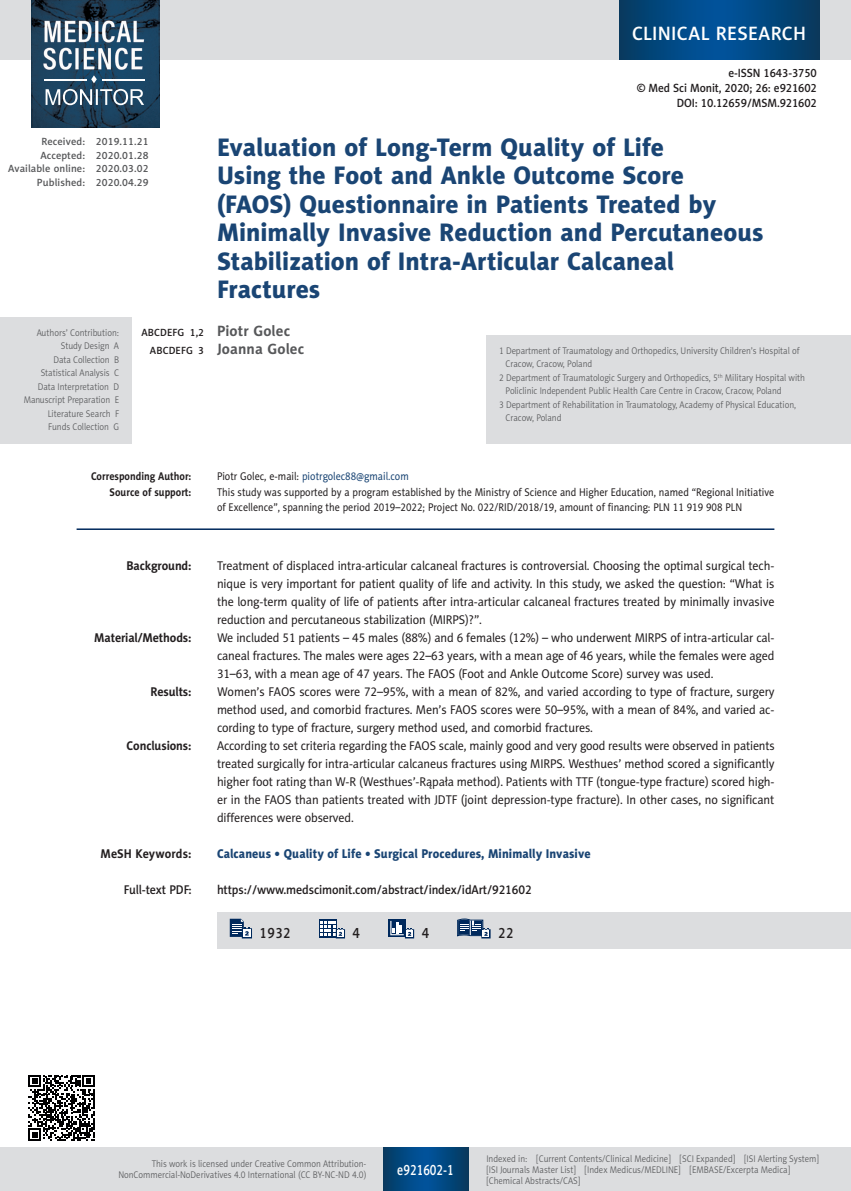
<style>
.page{position:relative;width:851px;height:1191px;background:#fff}
.page>*{position:absolute;margin:0;border:0;box-sizing:border-box;transform-origin:0 0}
.MSM_Tytul{font:25.5px/28.5px "Naomi Sans EFN Heavy";color:#1a4574}
.t1{font:19.5px "Naomi Sans EFN Medium";letter-spacing:.015em;color:#fff}
.MSM_Autorzy{font:700 15px "Naomi Sans EFN";letter-spacing:.01em;color:#57585a}
.MSM_e-PAGINA{font:15px "Naomi Sans EFN Medium";color:#fff;scale:.8 1}
.MSM_dane{font:15px "Naomi Sans EFN Medium";letter-spacing:.03em;color:#231f20;scale:.9 1}
.MSM_Summary_body{font:12.75px/18px "Naomi Sans EFN";letter-spacing:-.01em;color:#231f20;text-align:justify;scale:.95 1}
.MSM_Summary_body-2{font:12.75px/18px "Naomi Sans EFN";letter-spacing:-.01em;color:#231f20;text-align:justify;scale:.94 1}
.MSM_full_text_pdf{font:12.75px "Naomi Sans EFN Medium";letter-spacing:-.01em;color:#231f20;scale:.95 1}
.MSM_keywords{font:12.75px "Naomi Sans EFN Heavy";letter-spacing:.005em;color:#1a4574;scale:.95 1}
.MSM_Summary_body-3{font:700 12.75px "Naomi Sans EFN";letter-spacing:-.01em;color:#231f20;scale:.95 1}
.MSM_keywords-2{font:700 12.75px "Naomi Sans EFN";letter-spacing:.005em;color:#231f20;scale:.95 1}
.MSM_Summary_body-4{font:700 12.75px "Naomi Sans EFN";letter-spacing:-.01em;color:#231f20;scale:.94 1}
.MSM_full_text_pdf-2{font:12px "Naomi Sans EFN Medium";letter-spacing:-.01em;color:#231f20;scale:.95 1}
.MSM_Support{font:11.25px/15.8px "Naomi Sans EFN";color:#231f20;scale:.9 1}
.MSM_Adres{font:11.25px "Naomi Sans EFN";color:#1a4574;scale:.9 1}
.MSM_Adres-2{font:700 11.25px "Naomi Sans EFN";color:#231f20;scale:.9 1}
.MSM_Support-2{font:700 11.25px "Naomi Sans EFN";color:#231f20;scale:.9 1}
.t2{font:10.5px "Naomi Sans EFN Medium";letter-spacing:.01em;color:#57585a}
.MSM_Autorzy-2{font:10.5px "Naomi Sans EFN Medium";letter-spacing:.01em;color:#231f20}
.MSM_Afiliacja{font:9.75px/13.5px "Naomi Sans EFN Light";color:#57585a;scale:.9 1}
.s1{font-family:"Naomi Sans EFN";font-weight:700;font-size:15px;color:#57585a}
.s2{font-family:"Naomi Sans EFN Medium";font-weight:400;font-size:10.5px;color:#231f20}
.s3{color:#231f20}
</style>
<div class="page">
<div style="left:217px;top:912px;width:633px;height:36px;background:#dcdddf"></div>
<svg style="left:230px;top:918px;width:22px;height:20px"></svg>
<div style="left:319px;top:919px;width:17px;height:18px;background:#00295c"></div>
<svg style="left:320px;top:920px;width:25px;height:18px"></svg>
<div style="left:388px;top:919px;width:18px;height:18px;background:#00295c"></div>
<svg style="left:390px;top:921px;width:24px;height:17px"></svg>
<svg style="left:457px;top:918px;width:33px;height:20px"></svg>
<hr style="left:77px;top:528px;width:697px;height:2px;background:#00295c">
<div style="left:0;top:318px;width:132px;height:126px;background:#dcdddf"></div>
<div style="left:486px;top:336px;width:364px;height:108px;background:#dcdddf"></div>
<svg style="left:28px;top:1075px;width:67px;height:66px"></svg>
<div style="left:0;top:1148px;width:850px;height:43px;background:#dcdddf"></div>
<svg style="left:383px;top:1147px;width:85px;height:43px"></svg>
<div style="left:0;top:0;width:850px;height:60px;background:#dcdddf"></div>
<svg style="left:619px;top:0;width:200px;height:60px"></svg>
<img style="left:32px;top:0;width:127px;height:128px">
<img style="left:45px;top:79px;width:41px;height:1px">
<img style="left:103px;top:79px;width:41px;height:1px">
<svg style="left:91px;top:75px;width:6px;height:8px"></svg>
<img style="left:46px;top:89px;width:98px;height:16px">
<h2 class="t1" style="left:632px;top:22px;width:175px">CLINICAL RESEARCH</h2>
<p class="MSM_full_text_pdf-2" style="left:728px;top:66px;width:95px">e-ISSN 1643-3750</p>
<p class="MSM_full_text_pdf-2" style="left:636px;top:81px;width:191px">© Med Sci Monit, 2020; 26: e921602</p>
<p class="MSM_full_text_pdf-2" style="left:676px;top:96px;width:149px">DOI: 10.12659/MSM.921602</p>
<p class="MSM_Tytul" style="left:217px;top:132px;width:548px">Evaluation of Long-Term Quality of Life<br>Using the Foot and Ankle Outcome Score (FAOS) Questionnaire in Patients Treated by Minimally Invasive Reduction and Percutaneous Stabilization of Intra-Articular Calcaneal Fractures</p>
<p class="MSM_Autorzy-2" style="left:141px;top:326px;width:150px">ABCDEFG 1,2 <span class="s1">Piotr Golec</span></p>
<p class="MSM_Autorzy" style="left:150px;top:340px;width:156px"><span class="s2">ABCDEFG 3</span> Joanna Golec</p>
<p class="t2" style="left:41px;top:136px;width:109px">Received: 2019.11.21</p>
<p class="t2" style="left:40px;top:149px;width:110px">Accepted: 2020.01.28</p>
<p class="t2" style="left:8px;top:163px;width:142px">Available online: 2020.03.02</p>
<p class="t2" style="left:37px;top:176px;width:113px">Published: 2020.04.29</p>
<p class="MSM_Afiliacja" style="left:37px;top:326px;width:93px">Authors’ Contribution:</p>
<p class="MSM_Afiliacja" style="left:61px;top:339px;width:66px">Study Design A</p>
<p class="MSM_Afiliacja" style="left:53px;top:353px;width:74px">Data Collection B</p>
<p class="MSM_Afiliacja" style="left:41px;top:366px;width:89px">Statistical Analysis C</p>
<p class="MSM_Afiliacja" style="left:38px;top:380px;width:92px">Data Interpretation D</p>
<p class="MSM_Afiliacja" style="left:24px;top:393px;width:107px">Manuscript Preparation E</p>
<p class="MSM_Afiliacja" style="left:48px;top:407px;width:81px">Literature Search F</p>
<p class="MSM_Afiliacja" style="left:48px;top:420px;width:80px">Funds Collection G</p>
<p class="MSM_Afiliacja" style="left:505px;top:344px;width:328px;text-indent:-6px">1 Department of Traumatology and Orthopedics, University Children’s Hospital of<br>Cracow, Cracow, Poland</p>
<p class="MSM_Afiliacja" style="left:505px;top:371px;width:334px;text-indent:-6px">2 Department of Traumatologic Surgery and Orthopedics, 5<sup>th</sup> Military Hospital with<br>Policlinic Independent Public Health Care Centre in Cracow, Cracow, Poland</p>
<p class="MSM_Afiliacja" style="left:505px;top:398px;width:324px;text-indent:-6px">3 Department of Rehabilitation in Traumatology, Academy of Physical Education,<br>Cracow, Poland</p>
<p class="MSM_Adres-2" style="left:91px;top:469px;width:113px">Corresponding Author:</p>
<p class="MSM_Adres" style="left:217px;top:469px;width:214px"><span class="s3">Piotr Golec, e-mail:</span> piotrgolec88@gmail.com</p>
<p class="MSM_Support-2" style="left:110px;top:485px;width:92px">Source of support:</p>
<p class="MSM_Support" style="left:217px;top:484px;width:620px">This study was supported by a program established by the Ministry of Science and Higher Education, named “Regional Initiative of Excellence”, spanning the period 2019–2022; Project No. 022/RID/2018/19, amount of financing: PLN 11 919 908 PLN</p>
<p class="MSM_Summary_body-3" style="left:126px;top:558px;width:70px">Background:</p>
<p class="MSM_Summary_body" style="left:217px;top:557px;width:588px">Treatment of displaced intra-articular calcaneal fractures is controversial. Choosing the optimal surgical tech&shy;nique is very important for patient quality of life and activity. In this study, we asked the question: “What is the long-term quality of life of patients after intra-articular calcaneal fractures treated by minimally invasive reduction and percutaneous stabilization (MIRPS)?”.</p>
<p class="MSM_Summary_body-3" style="left:94px;top:630px;width:104px">Material/Methods:</p>
<p class="MSM_Summary_body" style="left:217px;top:629px;width:588px">We included 51 patients – 45 males (88%) and 6 females (12%) – who underwent MIRPS of intra-articular cal&shy;caneal fractures. The males were ages 22–63 years, with a mean age of 46 years, while the females were aged 31–63, with a mean age of 47 years. The FAOS (Foot and Ankle Outcome Score) survey was used.</p>
<p class="MSM_Summary_body-3" style="left:150px;top:684px;width:45px">Results:</p>
<p class="MSM_Summary_body" style="left:217px;top:683px;width:588px">Women’s FAOS scores were 72–95%, with a mean of 82%, and varied according to type of fracture, surgery method used, and comorbid fractures. Men’s FAOS scores were 50–95%, with a mean of 84%, and varied ac&shy;cording to type of fracture, surgery method used, and comorbid fractures.</p>
<p class="MSM_Summary_body-4" style="left:127px;top:738px;width:70px">Conclusions:</p>
<p class="MSM_Summary_body-2" style="left:217px;top:737px;width:594px">According to set criteria regarding the FAOS scale, mainly good and very good results were observed in patients treated surgically for intra-articular calcaneus fractures using MIRPS. Westhues’ method scored a significantly higher foot rating than W-R (Westhues’-Rąpała method). Patients with TTF (tongue-type fracture) scored high&shy;er in the FAOS than patients treated with JDTF (joint depression-type fracture). In other cases, no significant differences were observed.</p>
<p class="MSM_keywords-2" style="left:100px;top:846px;width:97px">MeSH Keywords:</p>
<p class="MSM_keywords" style="left:217px;top:846px;width:394px">Calcaneus • Quality of Life • Surgical Procedures, Minimally Invasive</p>
<p class="MSM_full_text_pdf" style="left:124px;top:882px;width:73px">Full-text PDF:</p>
<p class="MSM_full_text_pdf" style="left:217px;top:882px;width:333px">https://www.medscimonit.com/abstract/index/idArt/921602</p>
<p class="MSM_dane" style="left:259px;top:924px;width:36px">1932</p>
<p class="MSM_dane" style="left:352px;top:924px;width:10px">4</p>
<p class="MSM_dane" style="left:421px;top:924px;width:10px">4</p>
<p class="MSM_dane" style="left:498px;top:924px;width:19px">22</p>
<p class="MSM_Afiliacja" style="left:118px;top:1158px;width:277px;line-height:11.2px;text-align:right">This work is licensed under Creative Common Attribution-<br>NonCommercial-NoDerivatives 4.0 International (CC BY-NC-ND 4.0)</p>
<p class="MSM_e-PAGINA" style="left:397px;top:1160px;width:72px">e921602-1</p>
<p class="MSM_Afiliacja" style="left:486px;top:1152px;width:371px;line-height:11.2px">Indexed in: [Current Contents/Clinical Medicine] [SCI Expanded] [ISI Alerting System] [ISI Journals Master List] [Index Medicus/MEDLINE] [EMBASE/Excerpta Medica] [Chemical Abstracts/CAS]</p>
</div>
